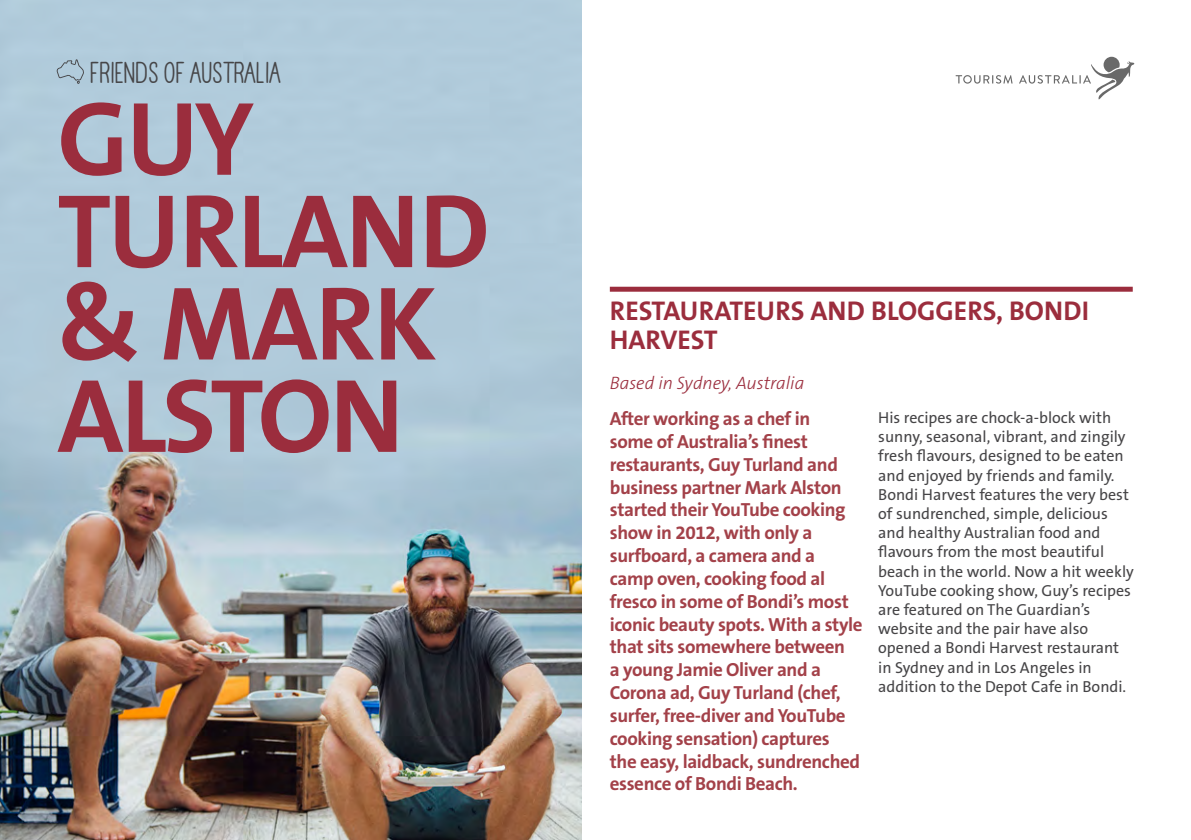
<style>
.page{position:relative;width:1191px;height:840px;background:#fff}
.page>*{position:absolute;margin:0;border:0;box-sizing:border-box;transform-origin:0 0}
.t1{font:700 105.4px/92.2px "The Sans B7";letter-spacing:-.02em;color:#9b2d3d}
.t2{font:700 27.2px/28.8px "The Sans B7";color:#9b2d3d}
.t3{font:700 26.4px "TAHAVEANICEDAY";letter-spacing:-.01em;color:#464547}
.t4{font:700 19px/22.8px "The Sans B7";letter-spacing:-.02em;color:#a34149}
.t5{font:italic 300 18px "The Sans B3";color:#9b2d3d}
.t6{font:16px/19.2px "The Sans B5 Plain";color:#464547}
</style>
<div class="page">
<svg style="left:955px;top:75px;width:57px;height:9px"></svg>
<svg style="left:1019px;top:57px;width:115px;height:42px"></svg>
<div style="left:610px;top:286px;width:522px;height:5px;background:#9b2d3d"></div>
<img style="left:0;top:0;width:581px;height:839px">
<svg style="left:56px;top:59px;width:28px;height:25px"></svg>
<h3 class="t3" style="left:90px;top:57px;width:193px">FRIENDS OF AUSTRALIA</h3>
<h1 class="t1" style="left:57px;top:96px;width:434px">GUY<br>TURLAND &amp; MARK<br>ALSTON</h1>
<h2 class="t2" style="left:610px;top:297px;width:481px">RESTAURATEURS AND BLOGGERS, BONDI<br>HARVEST</h2>
<p class="t5" style="left:610px;top:373px;width:196px">Based in Sydney, Australia</p>
<p class="t4" style="left:610px;top:407px;width:254px">After working as a chef in<br>some of Australia’s finest restaurants, Guy Turland and business partner Mark Alston started their YouTube cooking show in 2012, with only a surfboard, a camera and a camp oven, cooking food al fresco in some of Bondi’s most iconic beauty spots. With a style that sits somewhere between<br>a young Jamie Oliver and a<br>Corona ad, Guy Turland (chef, surfer, free-diver and YouTube cooking sensation) captures<br>the easy, laidback, sundrenched essence of Bondi Beach.</p>
<p class="t6" style="left:878px;top:408px;width:257px">His recipes are chock-a-block with sunny, seasonal, vibrant, and zingily fresh flavours, designed to be eaten and enjoyed by friends and family.<br>Bondi Harvest features the very best of sundrenched, simple, delicious and healthy Australian food and flavours from the most beautiful beach in the world. Now a hit weekly YouTube cooking show, Guy’s recipes are featured on The Guardian’s website and the pair have also opened a Bondi Harvest restaurant in Sydney and in Los Angeles in addition to the Depot Cafe in Bondi.</p>
</div>
